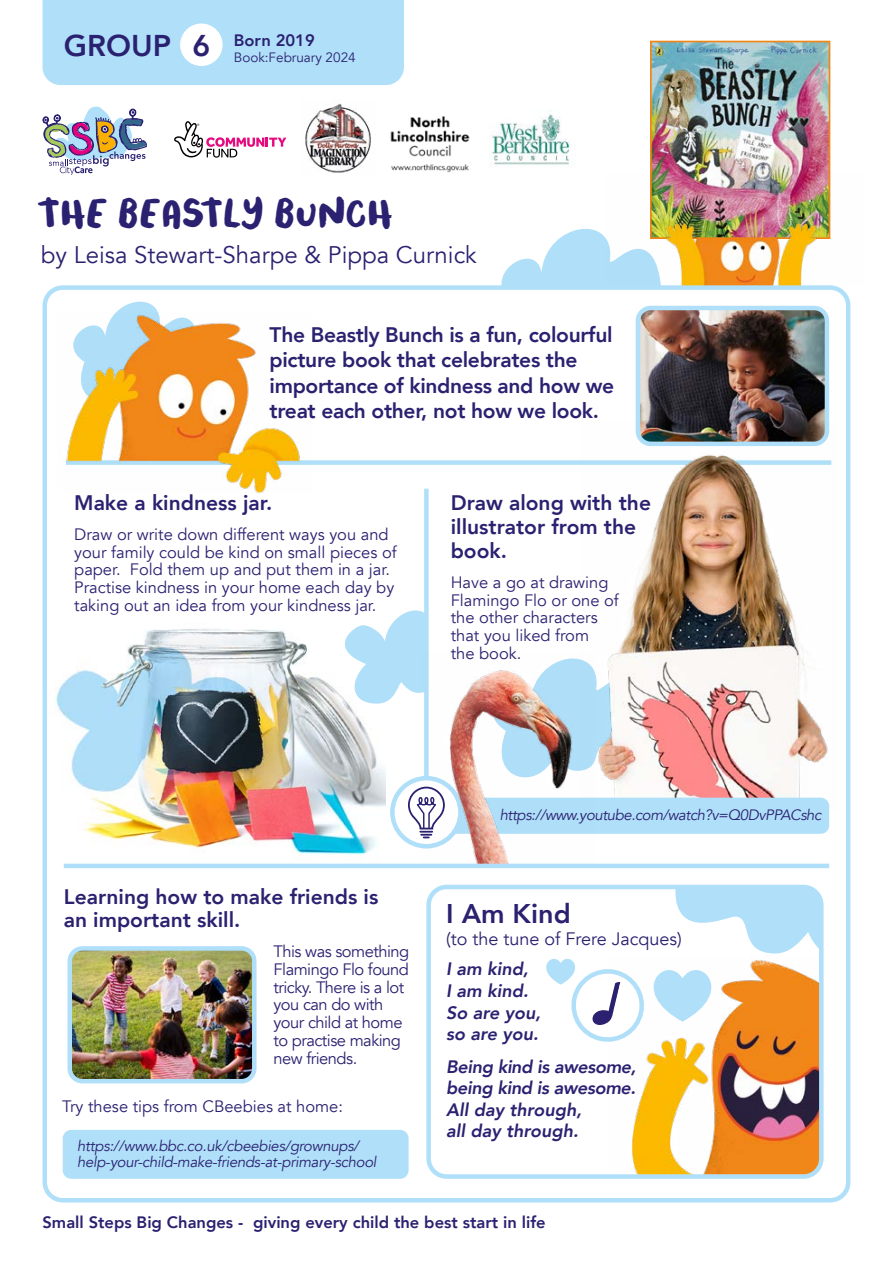
<style>
.page{position:relative;width:893px;height:1263px;background:#fff}
.page>*{position:absolute;margin:0;border:0;box-sizing:border-box;transform-origin:0 0}
.t1{font:42px "Finger Paint";color:#2b2171}
.t2{font:800 30px "Avenir";color:#2b2171}
.t3{font:800 27px "Avenir";color:#2b2171}
.t4{font:24px "Avenir";color:#2b2171}
.t5{font:800 21px/25.2px "Avenir";letter-spacing:-.015em;color:#2b2171}
.t6{font:italic 800 18px "Avenir";color:#2b2171}
.t7{font:italic 800 18px "Avenir";letter-spacing:-.02em;color:#2b2171}
.t8{font:18px "Avenir";color:#2b2171}
.t9{font:16.5px/17.9px "Avenir";color:#2b2171}
.t10{font:16.5px/17.9px "Avenir";letter-spacing:-.03em;color:#2b2171}
.t11{font:800 16.5px "Avenir";color:#2b2171}
.t12{font:italic 15px/16.2px "Avenir";letter-spacing:-.02em;color:#2b2171}
.t13{font:13.5px "Avenir";color:#2b2171}
</style>
<div class="page">
<img style="left:42px;top:588px;width:344px;height:290px">
<img style="left:631px;top:1044px;width:188px;height:130px">
<div style="left:426px;top:885px;width:398px;height:294px;border:4px solid #afdff9;border-radius:18px"></div>
<svg style="left:501px;top:229px;width:106px;height:56px"></svg>
<svg style="left:116px;top:302px;width:42px;height:10px"></svg>
<div style="left:66px;top:460px;width:765px;height:5px;background:#afdff9"></div>
<img style="left:653px;top:44px;width:174px;height:128px">
<div style="left:650px;top:41px;width:180px;height:198px;border:2px solid #f18616"></div>
<img style="left:607px;top:172px;width:224px;height:113px">
<div style="left:43px;top:0;width:361px;height:85px;background:#afdff9"></div>
<div style="left:180px;top:24px;width:43px;height:42px;background:#fff;border-radius:50%"></div>
<svg style="left:43px;top:106px;width:104px;height:69px"></svg>
<svg style="left:174px;top:121px;width:112px;height:37px"></svg>
<img style="left:305px;top:103px;width:66px;height:70px">
<img style="left:390px;top:116px;width:80px;height:57px">
<img style="left:489px;top:114px;width:81px;height:51px">
<svg style="left:345px;top:610px;width:79px;height:94px"></svg>
<img style="left:641px;top:311px;width:183px;height:112px">
<div style="left:636px;top:306px;width:193px;height:140px;border:4px solid #afdff9;border-radius:13px"></div>
<img style="left:65px;top:312px;width:247px;height:181px">
<div style="left:424px;top:489px;width:5px;height:343px;background:#afdff9"></div>
<img style="left:580px;top:423px;width:252px;height:387px">
<div style="left:432px;top:798px;width:397px;height:36px;background:#afdff9;border-radius:9px"></div>
<svg style="left:392px;top:778px;width:68px;height:68px"></svg>
<svg style="left:407px;top:786px;width:16px;height:52px"></svg>
<div style="left:390px;top:776px;width:73px;height:72px;border:4px solid #afdff9;border-radius:50%"></div>
<img style="left:423px;top:654px;width:170px;height:210px">
<hr style="left:64px;top:864px;width:765px;height:4px;background:#afdff9">
<img style="left:72px;top:951px;width:179px;height:127px">
<div style="left:67px;top:946px;width:189px;height:137px;border:4px solid #afdff9;border-radius:13px"></div>
<div style="left:63px;top:1130px;width:346px;height:49px;background:#afdff9;border-radius:9px"></div>
<svg style="left:546px;top:887px;width:275px;height:157px"></svg>
<div style="left:43px;top:285px;width:807px;height:917px;border:4px solid #afdff9;border-radius:18px"></div>
<p class="t2" style="left:64px;top:22px;width:109px">GROUP</p>
<p class="t2" style="left:192px;top:22px;width:19px">6</p>
<p class="t11" style="left:234px;top:27px;width:82px">Born 2019</p>
<p class="t13" style="left:234px;top:49px;width:123px">Book:February 2024</p>
<p class="t1" style="left:41px;top:186px;width:353px">THE BEASTLY BUNCH</p>
<p class="t4" style="left:41px;top:240px;width:437px">by Leisa Stewart-Sharpe &amp; Pippa Curnick</p>
<p class="t5" style="left:270px;top:322px;width:346px">The Beastly Bunch is a fun, colourful picture book that celebrates the importance of kindness and how we treat each other, not how we look.</p>
<p class="t5" style="left:74px;top:490px;width:199px">Make a kindness jar.</p>
<p class="t9" style="left:74px;top:525px;width:324px">Draw or write down different ways you and your family could be kind on small pieces of paper. Fold them up and put them in a jar.<br>Practise kindness in your home each day by taking out an idea from your kindness jar.</p>
<p class="t5" style="left:451px;top:491px;width:202px;line-height:24px">Draw along with the illustrator from the book.</p>
<p class="t9" style="left:451px;top:573px;width:170px">Have a go at drawing<br>Flamingo Flo or one of the other characters that you liked from<br>the book.</p>
<p class="t5" style="left:64px;top:886px;width:316px;line-height:22.6px">Learning how to make friends is an important skill.</p>
<p class="t10" style="left:274px;top:943px;width:137px">This was something<br>Flamingo Flo found tricky. There is a lot you can do with your child at home to practise making new friends.</p>
<p class="t9" style="left:62px;top:1098px;width:282px">Try these tips from CBeebies at home:</p>
<p class="t12" style="left:77px;top:1138px;width:301px">https://www.bbc.co.uk/cbeebies/grownups/ help-your-child-make-friends-at-primary-school</p>
<p class="t12" style="left:500px;top:807px;width:323px">https://www.youtube.com/watch?v=Q0DvPPACshc</p>
<p class="t3" style="left:446px;top:893px;width:126px">I Am Kind</p>
<p class="t8" style="left:446px;top:928px;width:237px">(to the tune of Frere Jacques)</p>
<p class="t6" style="left:446px;top:958px;width:84px">I am kind,</p>
<p class="t6" style="left:446px;top:980px;width:84px">I am kind.</p>
<p class="t6" style="left:446px;top:1002px;width:96px">So are you,</p>
<p class="t6" style="left:446px;top:1023px;width:94px">so are you.</p>
<p class="t7" style="left:446px;top:1056px;width:192px">Being kind is awesome,</p>
<p class="t7" style="left:446px;top:1077px;width:191px">being kind is awesome.</p>
<p class="t6" style="left:446px;top:1099px;width:137px">All day through,</p>
<p class="t6" style="left:446px;top:1120px;width:134px">all day through.</p>
<p class="t11" style="left:43px;top:1210px;width:505px">Small Steps Big Changes - giving every child the best start in life</p>
</div>
